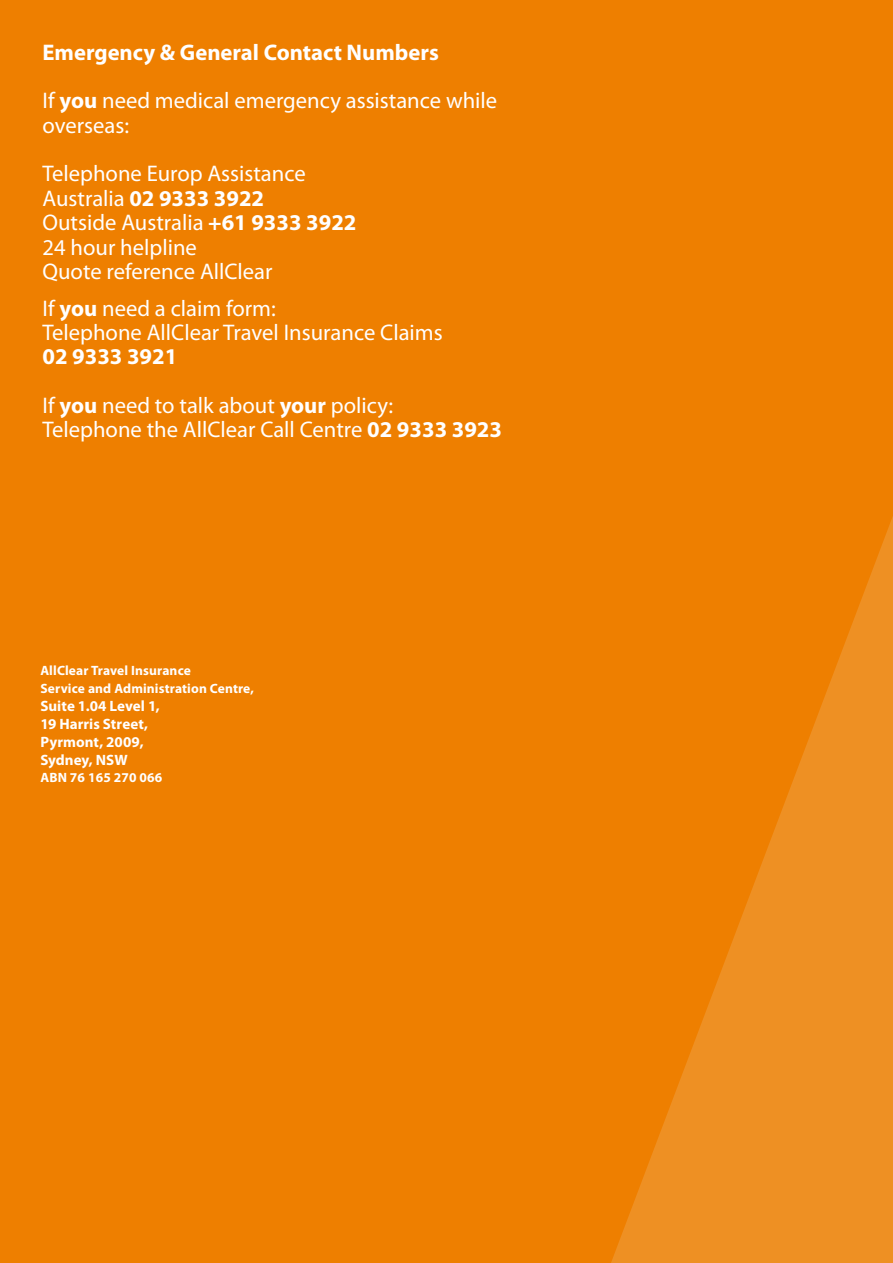
<style>
.page{position:relative;width:893px;height:1263px;background:#ee7f00}
.page>*{position:absolute;margin:0;border:0;box-sizing:border-box;transform-origin:0 0}
.t1{font:22.65px/24.5px "Myriad Pro";color:#fff}
.t2{font:700 15px/18px "Myriad Pro";letter-spacing:.005em;color:#fff}
.t3{font:700 13.5px/18px "Myriad Pro";letter-spacing:.01em;color:#fff}
.s1{font-weight:700}
</style>
<div class="page">
<svg style="left:611px;top:516px;width:282px;height:747px"></svg>
<p class="t1" style="left:43px;top:27px;width:456px;line-height:48.8px"><span class="s1">Emergency &amp; General Contact Numbers<br></span>If <span class="s1">you</span> need medical emergency assistance while</p>
<p class="t1" style="left:43px;top:100px;width:265px;line-height:48.8px">overseas:<br>Telephone Europ Assistance</p>
<p class="t1" style="left:43px;top:186px;width:315px">Australia <span class="s1">02 9333 3922<br></span>Outside Australia <span class="s1">+61 9333 3922<br></span>24 hour helpline<br>Quote reference AllClear</p>
<p class="t1" style="left:43px;top:295px;width:402px">If <span class="s1">you</span> need a claim form:<br>Telephone AllClear Travel Insurance Claims</p>
<p class="t1" style="left:43px;top:332px;width:352px;line-height:48.8px"><span class="s1">02 9333 3921<br></span>If <span class="s1">you</span> need to talk about <span class="s1">your</span> policy:</p>
<p class="t1" style="left:43px;top:417px;width:461px">Telephone the AllClear Call Centre <span class="s1">02 9333 3923</span></p>
<p class="t3" style="left:40px;top:661px;width:215px">AllClear Travel Insurance<br>Service and Administration Centre,</p>
<p class="t2" style="left:40px;top:697px;width:121px">Suite 1.04 Level 1,<br>19 Harris Street,<br>Pyrmont, 2009,<br>Sydney, NSW</p>
<p class="t3" style="left:40px;top:767px;width:123px">ABN 76 165 270 066</p>
</div>
